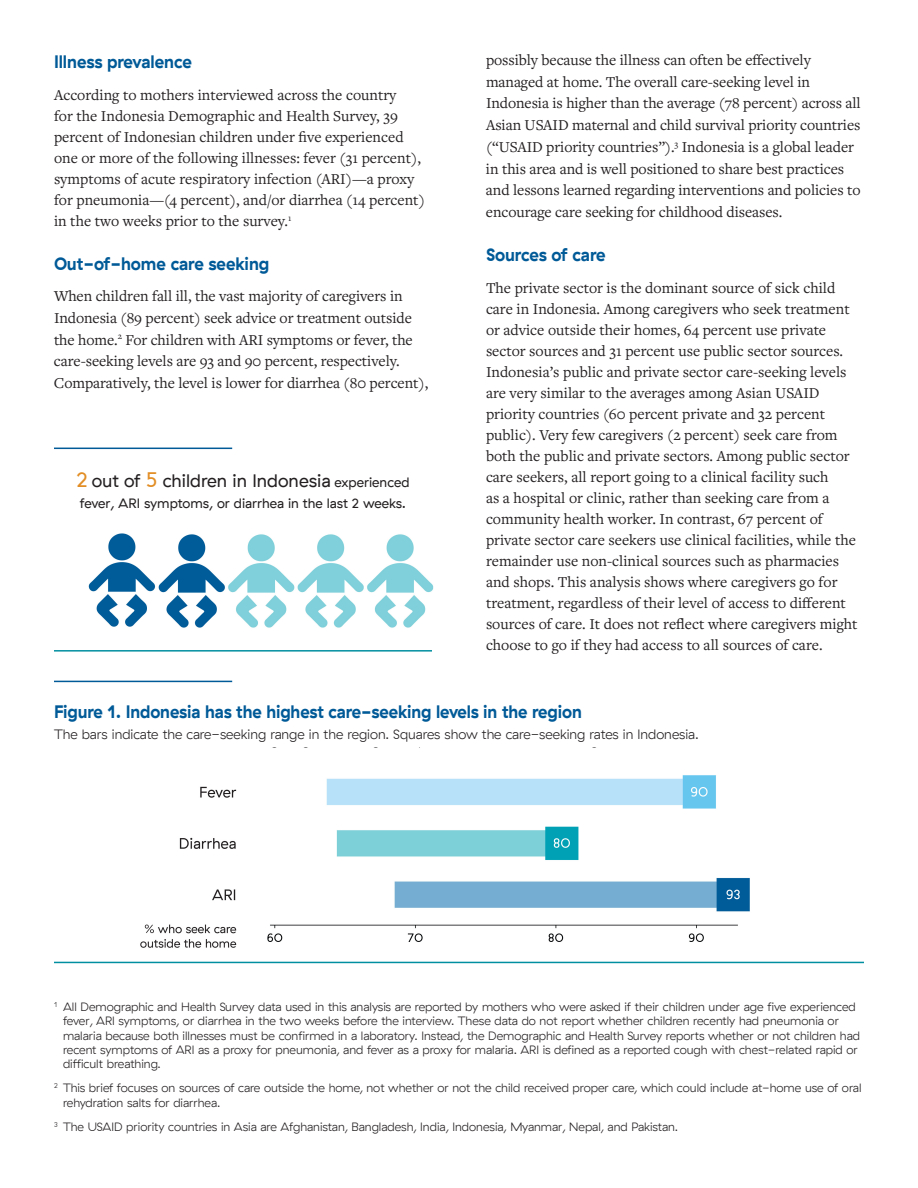
<style>
.page{position:relative;width:918px;height:1188px;background:#fff}
.page>*{position:absolute;margin:0;border:0;box-sizing:border-box;transform-origin:0 0}
.t1{font:700 18px "GT Haptik";letter-spacing:-.01em;color:#005a97;scale:.94 1}
.t2{font:700 18px "GT Haptik";letter-spacing:-.01em;color:#005a97;scale:.95 1}
.t3{font:18px "GT Haptik";color:#231f20}
.t4{font:15.75px/21px "Freight Text Pro";color:#231f20}
.t5{font:300 13.5px "GT Haptik";color:#231f20}
.t6{font:13.5px "GT Haptik";color:#231f20}
.t7{font:300 12px/14.4px "GT Haptik";color:#231f20}
.s1{font-size:21px;color:#e28e25}
.s2{font-size:13.5px}
</style>
<div class="page">
<hr style="left:54px;top:448px;width:178px;height:1px;background:#005a97">
<hr style="left:54px;top:650px;width:378px;height:2px;background:#008fa1">
<img style="left:88px;top:533px;width:346px;height:95px">
<hr style="left:54px;top:681px;width:178px;height:1px;background:#005a97">
<hr style="left:54px;top:962px;width:810px;height:1px;background:#008fa1">
<img style="left:140px;top:747px;width:610px;height:201px">
<p class="t2" style="left:54px;top:51px;width:147px">Illness prevalence</p>
<p class="t4" style="left:54px;top:84px;width:372px">According to mothers interviewed across the country<br>for the Indonesia Demographic and Health Survey, 39 percent of Indonesian children under five experienced one or more of the following illnesses: fever (31 percent), symptoms of acute respiratory infection (ARI)—a proxy for pneumonia—(4 percent), and/or diarrhea (14 percent) in the two weeks prior to the survey.<sup>1</sup></p>
<p class="t2" style="left:54px;top:252px;width:228px">Out-of-home care seeking</p>
<p class="t4" style="left:54px;top:285px;width:376px;line-height:21.8px">When children fall ill, the vast majority of caregivers in Indonesia (89 percent) seek advice or treatment outside the home.<sup>2</sup> For children with ARI symptoms or fever, the care-seeking levels are 93 and 90 percent, respectively.<br>Comparatively, the level is lower for diarrhea (80 percent),</p>
<p class="t3" style="left:76px;top:471px;width:335px"><span class="s1">2</span> out of <span class="s1">5</span> children in Indonesia <span class="s2">experienced</span></p>
<p class="t6" style="left:80px;top:496px;width:328px">fever, ARI symptoms, or diarrhea in the last 2 weeks.</p>
<p class="t4" style="left:486px;top:48px;width:376px;line-height:21.8px">possibly because the illness can often be effectively managed at home. The overall care-seeking level in Indonesia is higher than the average (78 percent) across all Asian USAID maternal and child survival priority countries (“USAID priority countries”).<sup>3</sup> Indonesia is a global leader in this area and is well positioned to share best practices and lessons learned regarding interventions and policies to encourage care seeking for childhood diseases.</p>
<p class="t2" style="left:486px;top:244px;width:128px">Sources of care</p>
<p class="t4" style="left:486px;top:277px;width:373px">The private sector is the dominant source of sick child care in Indonesia. Among caregivers who seek treatment or advice outside their homes, 64 percent use private sector sources and 31 percent use public sector sources.<br>Indonesia’s public and private sector care-seeking levels are very similar to the averages among Asian USAID priority countries (60 percent private and 32 percent public). Very few caregivers (2 percent) seek care from both the public and private sectors. Among public sector care seekers, all report going to a clinical facility such<br>as a hospital or clinic, rather than seeking care from a community health worker. In contrast, 67 percent of private sector care seekers use clinical facilities, while the remainder use non-clinical sources such as pharmacies and shops. This analysis shows where caregivers go for treatment, regardless of their level of access to different sources of care. It does not reflect where caregivers might choose to go if they had access to all sources of care.</p>
<p class="t1" style="left:54px;top:701px;width:563px">Figure 1. Indonesia has the highest care-seeking levels in the region</p>
<p class="t5" style="left:54px;top:727px;width:646px">The bars indicate the care-seeking range in the region. Squares show the care-seeking rates in Indonesia.</p>
<p class="t7" style="left:63px;top:1000px;width:799px;text-indent:-9px"><sup>1</sup> All Demographic and Health Survey data used in this analysis are reported by mothers who were asked if their children under age five experienced fever, ARI symptoms, or diarrhea in the two weeks before the interview. These data do not report whether children recently had pneumonia or malaria because both illnesses must be confirmed in a laboratory. Instead, the Demographic and Health Survey reports whether or not children had recent symptoms of ARI as a proxy for pneumonia, and fever as a proxy for malaria. ARI is defined as a reported cough with chest-related rapid or difficult breathing.</p>
<p class="t7" style="left:63px;top:1081px;width:800px;text-indent:-9px"><sup>2</sup> This brief focuses on sources of care outside the home, not whether or not the child received proper care, which could include at-home use of oral rehydration salts for diarrhea.</p>
<p class="t7" style="left:54px;top:1120px;width:625px"><sup>3</sup> The USAID priority countries in Asia are Afghanistan, Bangladesh, India, Indonesia, Myanmar, Nepal, and Pakistan.</p>
</div>
